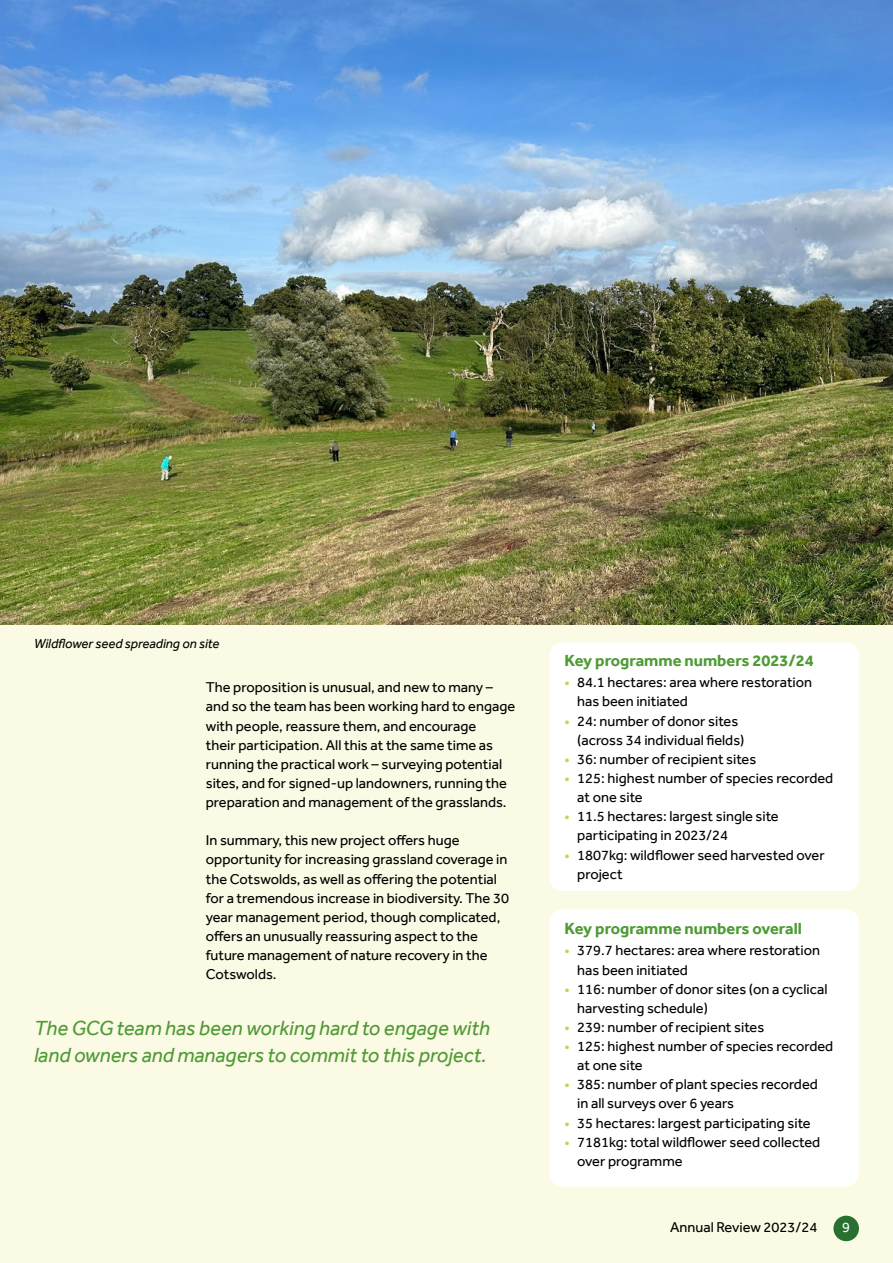
<style>
.page{position:relative;width:893px;height:1263px;background:#fbfae4}
.page>*{position:absolute;margin:0;border:0;box-sizing:border-box;transform-origin:0 0}
.t1{font:italic 21px/27px "Effra";color:#4e9a34}
.t2{font:700 16.5px "Effra";color:#4e9a34}
.t3{font:14.7px/19.2px "Effra";color:#000}
.t4{font:14.7px "Effra";color:#fff}
.t5{font:italic 13.5px "Effra";color:#000}
.s1{color:#c2d44a}
</style>
<div class="page">
<div style="left:833px;top:1216px;width:26px;height:25px;background:#287030;border-radius:50%"></div>
<img style="left:0;top:0;width:893px;height:624px">
<div style="left:549px;top:642px;width:310px;height:249px;background:#fff;border-radius:13px"></div>
<div style="left:549px;top:909px;width:310px;height:277px;background:#fff;border-radius:13px"></div>
<p class="t5" style="left:34px;top:635px;width:187px">Wildflower seed spreading on site</p>
<p class="t3" style="left:206px;top:678px;width:311px">The proposition is unusual, and new to many – and so the team has been working hard to engage with people, reassure them, and encourage<br>their participation. All this at the same time as running the practical work – surveying potential sites, and for signed-up landowners, running the preparation and management of the grasslands.</p>
<p class="t3" style="left:206px;top:831px;width:305px">In summary, this new project offers huge opportunity for increasing grassland coverage in the Cotswolds, as well as offering the potential for a tremendous increase in biodiversity. The 30 year management period, though complicated, offers an unusually reassuring aspect to the future management of nature recovery in the Cotswolds.</p>
<h1 class="t1" style="left:34px;top:1014px;width:458px">The GCG team has been working hard to engage with land owners and managers to commit to this project.</h1>
<p class="t2" style="left:564px;top:651px;width:251px">Key programme numbers 2023/24</p>
<p class="t3" style="left:577px;top:673px;width:236px;text-indent:-13px"><span class="s1">•</span> 84.1 hectares: area where restoration has been initiated</p>
<p class="t3" style="left:577px;top:711px;width:169px;text-indent:-13px"><span class="s1">•</span> 24: number of donor sites (across 34 individual fields)</p>
<p class="t3" style="left:564px;top:749px;width:193px"><span class="s1">•</span> 36: number of recipient sites</p>
<p class="t3" style="left:577px;top:768px;width:257px;text-indent:-13px"><span class="s1">•</span> 125: highest number of species recorded at one site</p>
<p class="t3" style="left:577px;top:806px;width:203px;text-indent:-13px"><span class="s1">•</span> 11.5 hectares: largest single site participating in 2023/24</p>
<p class="t3" style="left:577px;top:845px;width:249px;text-indent:-13px"><span class="s1">•</span> 1807kg: wildflower seed harvested over project</p>
<p class="t2" style="left:564px;top:919px;width:239px">Key programme numbers overall</p>
<p class="t3" style="left:577px;top:941px;width:244px;text-indent:-13px"><span class="s1">•</span> 379.7 hectares: area where restoration has been initiated</p>
<p class="t3" style="left:577px;top:979px;width:252px;text-indent:-13px"><span class="s1">•</span> 116: number of donor sites (on a cyclical harvesting schedule)</p>
<p class="t3" style="left:564px;top:1017px;width:201px"><span class="s1">•</span> 239: number of recipient sites</p>
<p class="t3" style="left:577px;top:1036px;width:257px;text-indent:-13px"><span class="s1">•</span> 125: highest number of species recorded at one site</p>
<p class="t3" style="left:577px;top:1075px;width:242px;text-indent:-13px"><span class="s1">•</span> 385: number of plant species recorded in all surveys over 6 years</p>
<p class="t3" style="left:564px;top:1113px;width:248px"><span class="s1">•</span> 35 hectares: largest participating site</p>
<p class="t3" style="left:577px;top:1132px;width:245px;text-indent:-13px"><span class="s1">•</span> 7181kg: total wildflower seed collected over programme</p>
<p class="t3" style="left:670px;top:1217px;width:149px">Annual Review 2023/24</p>
<p class="t4" style="left:842px;top:1218px;width:9px">9</p>
</div>
